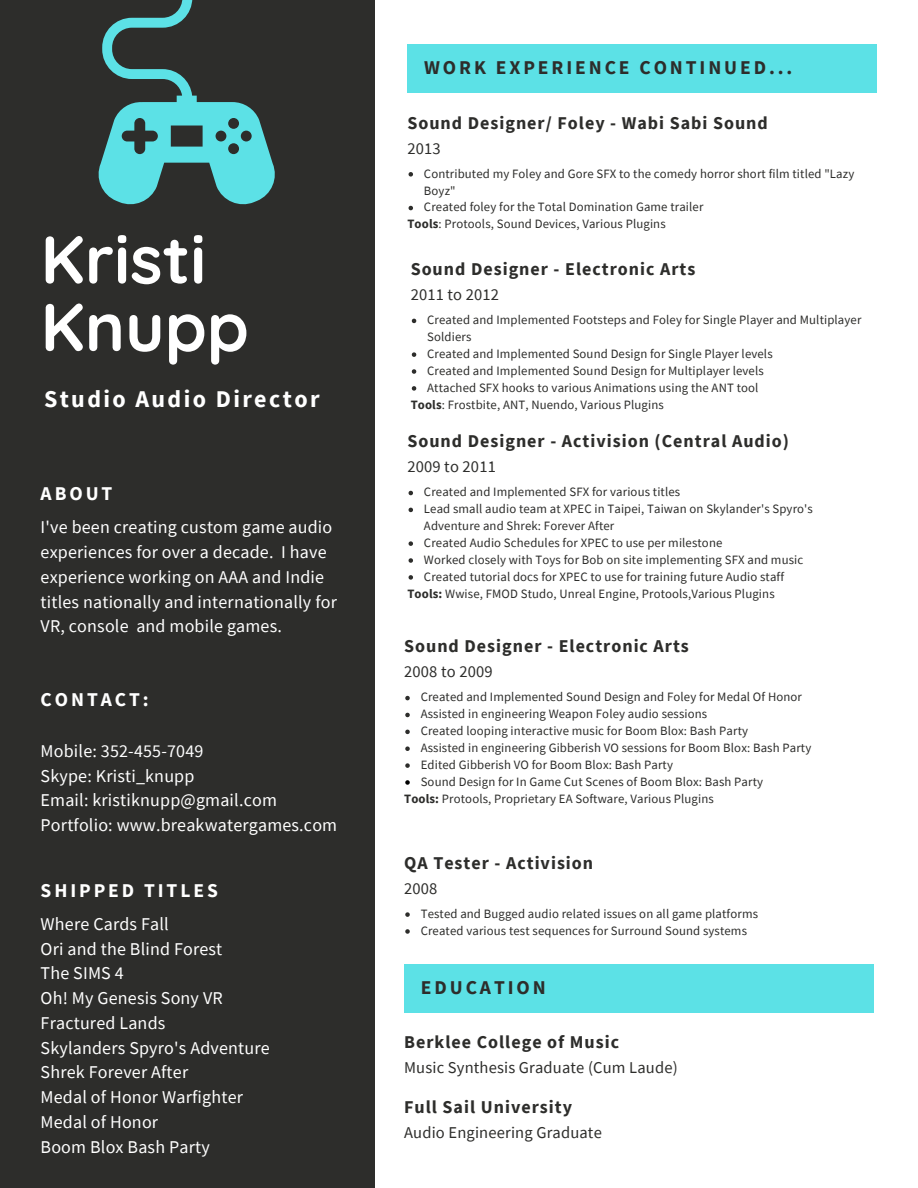
<style>
.page{position:relative;width:918px;height:1188px;background:#2d2d2b}
.page>*{position:absolute;margin:0;border:0;box-sizing:border-box;transform-origin:0 0}
.t1{font:700 67.5px/67.5px "Quicksand";color:#fff}
.t2{font:700 24px "Source Sans Pro";letter-spacing:.1em;color:#fff}
.t3{font:700 19.5px "Source Sans Pro";letter-spacing:.15em;color:#2d2d2b}
.t4{font:700 19.5px "Source Sans Pro";letter-spacing:.15em;color:#fff}
.t5{font:18px/24.8px "Source Sans Pro";letter-spacing:.01em;color:#fff}
.t6{font:700 18px "Source Sans Pro";letter-spacing:.055em;color:#2d2d2b}
.t7{font:16.5px "Source Sans Pro";letter-spacing:.01em;color:#2d2d2b}
.t8{font:12.75px/16.8px "Source Sans Pro";letter-spacing:.01em;color:#2d2d2b}
.s1{font-weight:700}
</style>
<div class="page">
<div style="left:375px;top:0;width:543px;height:1188px;background:#fff"></div>
<div style="left:404px;top:964px;width:469px;height:48px;background:#5ce1e6"></div>
<svg style="left:98px;top:0;width:177px;height:205px"></svg>
<div style="left:407px;top:45px;width:470px;height:48px;background:#5ce1e6"></div>
<svg style="left:409px;top:172px;width:4px;height:5px"></svg>
<svg style="left:409px;top:206px;width:4px;height:4px"></svg>
<svg style="left:412px;top:319px;width:4px;height:4px"></svg>
<svg style="left:412px;top:352px;width:4px;height:5px"></svg>
<svg style="left:412px;top:369px;width:4px;height:5px"></svg>
<svg style="left:412px;top:386px;width:4px;height:5px"></svg>
<svg style="left:409px;top:491px;width:4px;height:4px"></svg>
<svg style="left:409px;top:508px;width:4px;height:4px"></svg>
<svg style="left:409px;top:541px;width:4px;height:5px"></svg>
<svg style="left:409px;top:558px;width:4px;height:5px"></svg>
<svg style="left:409px;top:575px;width:4px;height:5px"></svg>
<svg style="left:405px;top:696px;width:5px;height:4px"></svg>
<svg style="left:405px;top:713px;width:5px;height:4px"></svg>
<svg style="left:405px;top:730px;width:5px;height:4px"></svg>
<svg style="left:405px;top:746px;width:5px;height:5px"></svg>
<svg style="left:405px;top:763px;width:5px;height:5px"></svg>
<svg style="left:405px;top:780px;width:5px;height:5px"></svg>
<svg style="left:405px;top:912px;width:5px;height:5px"></svg>
<svg style="left:405px;top:929px;width:5px;height:5px"></svg>
<h1 class="t1" style="left:41px;top:225px;width:210px">Kristi<br>Knupp</h1>
<h2 class="t2" style="left:44px;top:384px;width:277px">Studio Audio Director</h2>
<h3 class="t4" style="left:41px;top:481px;width:73px">ABOUT</h3>
<h3 class="t5" style="left:41px;top:515px;width:298px">I've been creating custom game audio experiences for over a decade. I have experience working on AAA and Indie titles nationally and internationally for VR, console and mobile games.</h3>
<h3 class="t4" style="left:41px;top:687px;width:110px">CONTACT:</h3>
<h3 class="t5" style="left:41px;top:738px;width:298px">Mobile: 352-455-7049<br>Skype: Kristi_knupp<br>Email: kristiknupp@gmail.com<br>Portfolio: www.breakwatergames.com</h3>
<h3 class="t4" style="left:41px;top:877px;width:179px">SHIPPED TITLES</h3>
<h3 class="t5" style="left:41px;top:911px;width:231px">Where Cards Fall<br>Ori and the Blind Forest<br>The SIMS 4<br>Oh! My Genesis Sony VR<br>Fractured Lands<br>Skylanders Spyro's Adventure<br>Shrek Forever After<br>Medal of Honor Warfighter<br>Medal of Honor<br>Boom Blox Bash Party</h3>
<h3 class="t3" style="left:424px;top:55px;width:370px">WORK EXPERIENCE CONTINUED...</h3>
<h3 class="t6" style="left:407px;top:111px;width:362px">Sound Designer/ Foley - Wabi Sabi Sound</h3>
<p class="t8" style="left:424px;top:165px;width:432px">Contributed my Foley and Gore SFX to the comedy horror short film titled "Lazy</p>
<p class="t8" style="left:424px;top:182px;width:33px">Boyz"</p>
<p class="t8" style="left:424px;top:198px;width:281px">Created foley for the Total Domination Game trailer</p>
<p class="t8" style="left:407px;top:215px;width:260px"><span class="s1">Tools</span>: Protools, Sound Devices, Various Plugins</p>
<p class="t7" style="left:407px;top:137px;width:35px">2013</p>
<h3 class="t6" style="left:411px;top:258px;width:286px">Sound Designer - Electronic Arts</h3>
<p class="t8" style="left:427px;top:311px;width:436px">Created and Implemented Footsteps and Foley for Single Player and Multiplayer</p>
<p class="t8" style="left:427px;top:328px;width:46px">Soldiers</p>
<p class="t8" style="left:427px;top:345px;width:347px">Created and Implemented Sound Design for Single Player levels</p>
<p class="t8" style="left:427px;top:362px;width:338px">Created and Implemented Sound Design for Multiplayer levels</p>
<p class="t8" style="left:427px;top:379px;width:333px">Attached SFX hooks to various Animations using the ANT tool</p>
<p class="t8" style="left:411px;top:396px;width:255px"><span class="s1">Tools</span>: Frostbite, ANT, Nuendo, Various Plugins</p>
<p class="t7" style="left:411px;top:284px;width:90px">2011 to 2012</p>
<h3 class="t6" style="left:407px;top:430px;width:383px">Sound Designer - Activision (Central Audio)</h3>
<p class="t8" style="left:424px;top:483px;width:258px">Created and Implemented SFX for various titles</p>
<p class="t8" style="left:424px;top:500px;width:390px">Lead small audio team at XPEC in Taipei, Taiwan on Skylander's Spyro's</p>
<p class="t8" style="left:424px;top:517px;width:192px">Adventure and Shrek: Forever After</p>
<p class="t8" style="left:424px;top:534px;width:300px">Created Audio Schedules for XPEC to use per milestone</p>
<p class="t8" style="left:424px;top:551px;width:381px">Worked closely with Toys for Bob on site implementing SFX and music</p>
<p class="t8" style="left:424px;top:568px;width:362px">Created tutorial docs for XPEC to use for training future Audio staff</p>
<p class="t8" style="left:407px;top:585px;width:369px"><span class="s1">Tools:</span> Wwise, FMOD Studo, Unreal Engine, Protools,Various Plugins</p>
<p class="t7" style="left:407px;top:456px;width:90px">2009 to 2011</p>
<h3 class="t6" style="left:404px;top:635px;width:286px">Sound Designer - Electronic Arts</h3>
<p class="t8" style="left:421px;top:689px;width:383px">Created and Implemented Sound Design and Foley for Medal Of Honor</p>
<p class="t8" style="left:421px;top:705px;width:288px">Assisted in engineering Weapon Foley audio sessions</p>
<p class="t8" style="left:421px;top:722px;width:329px">Created looping interactive music for Boom Blox: Bash Party</p>
<p class="t8" style="left:421px;top:739px;width:392px">Assisted in engineering Gibberish VO sessions for Boom Blox: Bash Party</p>
<p class="t8" style="left:421px;top:756px;width:254px">Edited Gibberish VO for Boom Blox: Bash Party</p>
<p class="t8" style="left:421px;top:773px;width:344px">Sound Design for In Game Cut Scenes of Boom Blox: Bash Party</p>
<p class="t8" style="left:404px;top:790px;width:311px"><span class="s1">Tools:</span> Protools, Proprietary EA Software, Various Plugins</p>
<p class="t7" style="left:404px;top:661px;width:90px">2008 to 2009</p>
<h3 class="t6" style="left:404px;top:851px;width:191px">QA Tester - Activision</h3>
<p class="t8" style="left:421px;top:905px;width:339px">Tested and Bugged audio related issues on all game platforms<br>Created various test sequences for Surround Sound systems</p>
<p class="t7" style="left:404px;top:878px;width:35px">2008</p>
<h3 class="t3" style="left:421px;top:975px;width:126px">EDUCATION</h3>
<h3 class="t6" style="left:404px;top:1031px;width:217px">Berklee College of Music</h3>
<p class="t7" style="left:404px;top:1057px;width:275px">Music Synthesis Graduate (Cum Laude)</p>
<h3 class="t6" style="left:404px;top:1095px;width:169px">Full Sail University</h3>
<p class="t7" style="left:404px;top:1122px;width:199px">Audio Engineering Graduate</p>
</div>
